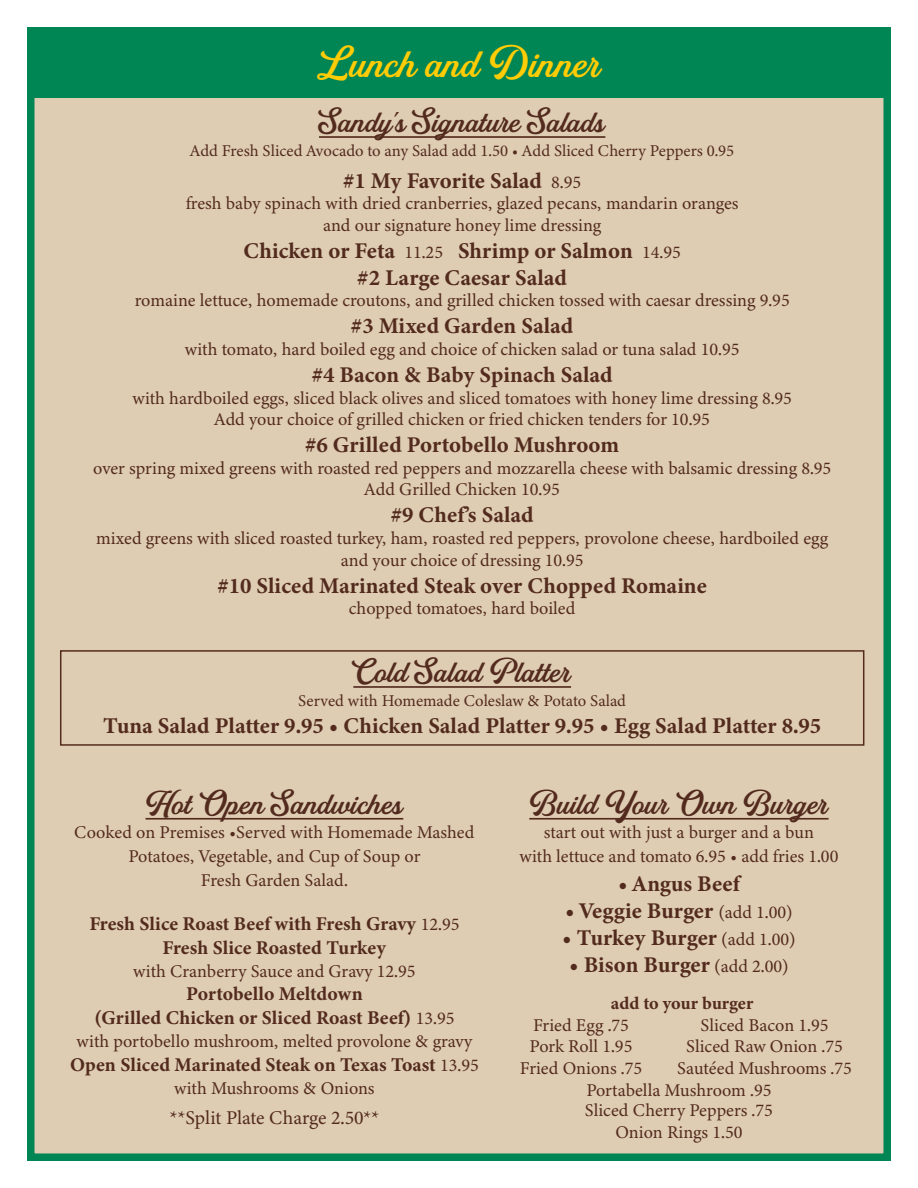
<style>
.page{position:relative;width:918px;height:1188px;background:#fff}
.page>*{position:absolute;margin:0;border:0;box-sizing:border-box;transform-origin:0 0}
.t1{font:43.5px "Golden Hills DEMO Regular";color:#ffcc05}
.t2{font:33px "Golden Hills DEMO Regular";color:#532b1e}
.t3{font:22.5px "Minion Variable Concept";letter-spacing:.025em;color:#532b1e}
.t4{font:19.5px "Minion Variable Concept";letter-spacing:.025em;color:#532b1e}
.t5{font:19.5px "Minion Variable Concept";letter-spacing:-.005em;color:#532b1e}
.t6{font:18px/24px "Minion Variable Concept";color:#532b1e;text-align:center}
.t7{font:18px "Minion Variable Concept";letter-spacing:.025em;color:#532b1e}
.t8{font:16.5px "Minion Variable Concept";color:#532b1e}
.s1{font-size:18px}
</style>
<div class="page">
<div style="left:27px;top:27px;width:864px;height:1134px;background:#deccb3;border:8px solid #008554"></div>
<div style="left:29px;top:30px;width:859px;height:68px;background:#008554"></div>
<hr style="left:319px;top:136px;width:286px;height:2px;background:#532b1e">
<hr style="left:146px;top:818px;width:257px;height:2px;background:#532b1e">
<hr style="left:529px;top:818px;width:300px;height:2px;background:#532b1e">
<hr style="left:353px;top:686px;width:218px;height:2px;background:#532b1e">
<div style="left:60px;top:650px;width:804px;height:96px;border:2px solid #532b1e"></div>
<p class="t1" style="left:316px;top:38px;width:287px">Lunch and Dinner</p>
<p class="t2" style="left:319px;top:102px;width:288px">Sandy’s Signature Salads</p>
<p class="t8" style="left:190px;top:139px;width:546px">Add Fresh Sliced Avocado to any Salad add 1.50 • Add Sliced Cherry Peppers 0.95</p>
<p class="t3" style="left:343px;top:165px;width:240px">#1 My Favorite Salad <span class="s1">8.95</span></p>
<p class="t6" style="left:186px;top:191px;width:554px">fresh baby spinach with dried cranberries, glazed pecans, mandarin oranges</p>
<p class="t6" style="left:323px;top:213px;width:280px">and our signature honey lime dressing</p>
<p class="t3" style="left:244px;top:235px;width:439px">Chicken or Feta <span class="s1">11.25</span> Shrimp or Salmon <span class="s1">14.95</span></p>
<p class="t3" style="left:357px;top:262px;width:211px">#2 Large Caesar Salad</p>
<p class="t6" style="left:135px;top:288px;width:657px">romaine lettuce, homemade croutons, and grilled chicken tossed with caesar dressing 9.95</p>
<p class="t3" style="left:351px;top:310px;width:224px">#3 Mixed Garden Salad</p>
<p class="t6" style="left:185px;top:337px;width:556px">with tomato, hard boiled egg and choice of chicken salad or tuna salad 10.95</p>
<p class="t3" style="left:312px;top:359px;width:302px">#4 Bacon &amp; Baby Spinach Salad</p>
<p class="t6" style="left:132px;top:386px;width:661px">with hardboiled eggs, sliced black olives and sliced tomatoes with honey lime dressing 8.95</p>
<p class="t6" style="left:214px;top:407px;width:497px">Add your choice of grilled chicken or fried chicken tenders for 10.95</p>
<p class="t3" style="left:305px;top:429px;width:315px">#6 Grilled Portobello Mushroom</p>
<p class="t6" style="left:93px;top:456px;width:740px">over spring mixed greens with roasted red peppers and mozzarella cheese with balsamic dressing 8.95</p>
<p class="t6" style="left:365px;top:477px;width:197px">Add Grilled Chicken 10.95</p>
<p class="t3" style="left:391px;top:499px;width:144px">#9 Chef’s Salad</p>
<p class="t6" style="left:96px;top:526px;width:734px">mixed greens with sliced roasted turkey, ham, roasted red peppers, provolone cheese, hardboiled egg</p>
<p class="t6" style="left:341px;top:548px;width:244px">and your choice of dressing 10.95</p>
<p class="t3" style="left:217px;top:570px;width:491px">#10 Sliced Marinated Steak over Chopped Romaine</p>
<p class="t6" style="left:349px;top:596px;width:228px">chopped tomatoes, hard boiled</p>
<p class="t2" style="left:353px;top:652px;width:219px">Cold Salad Platter</p>
<p class="t8" style="left:298px;top:689px;width:329px">Served with Homemade Coleslaw &amp; Potato Salad</p>
<p class="t3" style="left:103px;top:710px;width:719px">Tuna Salad Platter 9.95 • Chicken Salad Platter 9.95 • Egg Salad Platter 8.95</p>
<p class="t2" style="left:146px;top:784px;width:259px">Hot Open Sandwiches</p>
<p class="t6" style="left:74px;top:820px;width:402px">Cooked on Premises •Served with Homemade Mashed<br>Potatoes, Vegetable, and Cup of Soup or</p>
<p class="t6" style="left:201px;top:868px;width:149px">Fresh Garden Salad.</p>
<p class="t4" style="left:89px;top:910px;width:372px">Fresh Slice Roast Beef with Fresh Gravy <span class="s1">12.95</span></p>
<p class="t4" style="left:163px;top:934px;width:224px">Fresh Slice Roasted Turkey</p>
<p class="t6" style="left:133px;top:959px;width:284px">with Cranberry Sauce and Gravy 12.95</p>
<p class="t4" style="left:186px;top:981px;width:178px">Portobello Meltdown</p>
<p class="t4" style="left:94px;top:1004px;width:362px">(Grilled Chicken or Sliced Roast Beef) <span class="s1">13.95</span></p>
<p class="t6" style="left:77px;top:1029px;width:397px">with portobello mushroom, melted provolone &amp; gravy</p>
<p class="t4" style="left:70px;top:1051px;width:410px">Open Sliced Marinated Steak on Texas Toast <span class="s1">13.95</span></p>
<p class="t6" style="left:174px;top:1076px;width:202px">with Mushrooms &amp; Onions</p>
<p class="t5" style="left:170px;top:1104px;width:211px">**Split Plate Charge 2.50**</p>
<p class="t2" style="left:529px;top:784px;width:301px">Build Your Own Burger</p>
<p class="t6" style="left:544px;top:820px;width:272px">start out with just a burger and a bun</p>
<p class="t6" style="left:519px;top:844px;width:320px">with lettuce and tomato 6.95 • add fries 1.00</p>
<p class="t3" style="left:618px;top:868px;width:123px">• Angus Beef</p>
<p class="t3" style="left:565px;top:895px;width:229px">• Veggie Burger <span class="s1">(add 1.00)</span></p>
<p class="t3" style="left:562px;top:922px;width:235px">• Turkey Burger <span class="s1">(add 1.00)</span></p>
<p class="t3" style="left:569px;top:949px;width:221px">• Bison Burger <span class="s1">(add 2.00)</span></p>
<p class="t7" style="left:611px;top:991px;width:144px">add to your burger</p>
<p class="t6" style="left:533px;top:1013px;width:98px">Fried Egg .75</p>
<p class="t6" style="left:530px;top:1035px;width:104px">Pork Roll 1.95</p>
<p class="t6" style="left:520px;top:1056px;width:124px">Fried Onions .75</p>
<p class="t6" style="left:701px;top:1013px;width:129px">Sliced Bacon 1.95</p>
<p class="t6" style="left:686px;top:1035px;width:158px">Sliced Raw Onion .75</p>
<p class="t6" style="left:677px;top:1056px;width:176px">Sautéed Mushrooms .75</p>
<p class="t6" style="left:586px;top:1078px;width:187px">Portabella Mushroom .95</p>
<p class="t6" style="left:585px;top:1098px;width:189px">Sliced Cherry Peppers .75</p>
<p class="t6" style="left:615px;top:1120px;width:129px">Onion Rings 1.50</p>
</div>
